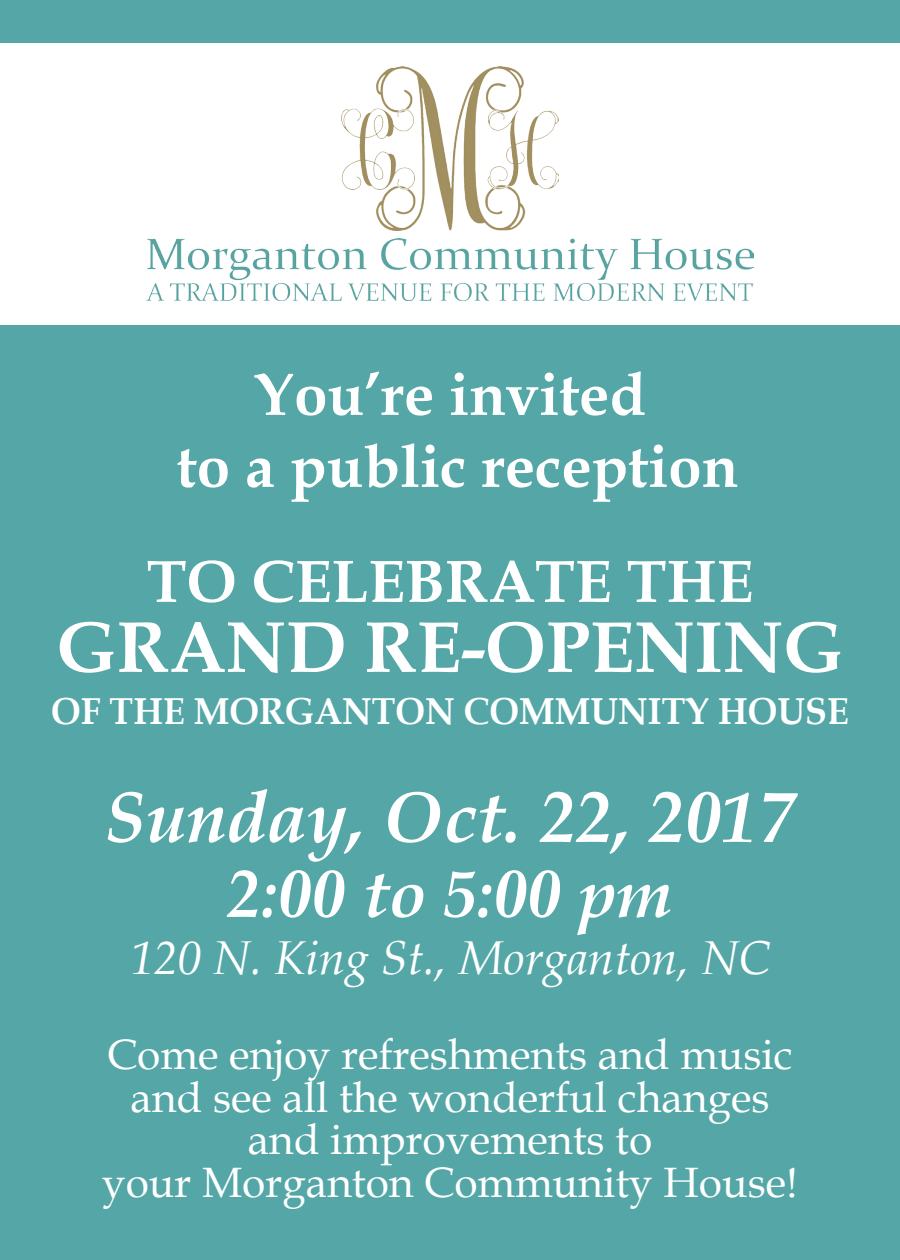
<style>
.page{position:relative;width:900px;height:1260px;background:#54a7a6}
.page>*{position:absolute;margin:0;border:0;box-sizing:border-box;transform-origin:0 0}
.t1{font:italic 700 72.5px "Book Antiqua";color:#fff}
.t2{font:700 72.5px "Book Antiqua";color:#fff}
.t3{font:italic 700 67.5px "Book Antiqua";color:#fff}
.t4{font:700 60px "Book Antiqua";color:#fff}
.t5{font:italic 47.5px "Book Antiqua";color:#fff}
.t6{font:42.5px/42.5px "Book Antiqua";color:#fff;text-align:center}
.t7{font:700 37.5px "Book Antiqua";color:#fff;scale:.95 1}
</style>
<div class="page">
<div style="left:0;top:43px;width:900px;height:281px;background:#fff"></div>
<img style="left:341px;top:67px;width:218px;height:163px">
<img style="left:146px;top:238px;width:608px;height:63px">
<p class="t4" style="left:254px;top:354px;width:393px">You’re invited</p>
<p class="t4" style="left:177px;top:426px;width:563px">to a public reception</p>
<p class="t4" style="left:147px;top:541px;width:608px">TO CELEBRATE THE</p>
<p class="t2" style="left:56px;top:598px;width:789px">GRAND RE-OPENING</p>
<p class="t7" style="left:51px;top:686px;width:841px">OF THE MORGANTON COMMUNITY HOUSE</p>
<p class="t1" style="left:106px;top:767px;width:690px">Sunday, Oct. 22, 2017</p>
<p class="t3" style="left:228px;top:847px;width:446px">2:00 to 5:00 pm</p>
<p class="t5" style="left:130px;top:925px;width:641px">120 N. King St., Morganton, NC</p>
<p class="t6" style="left:102px;top:1033px;width:697px">Come enjoy refreshments and music and see all the wonderful changes and improvements to<br>your Morganton Community House!</p>
</div>
